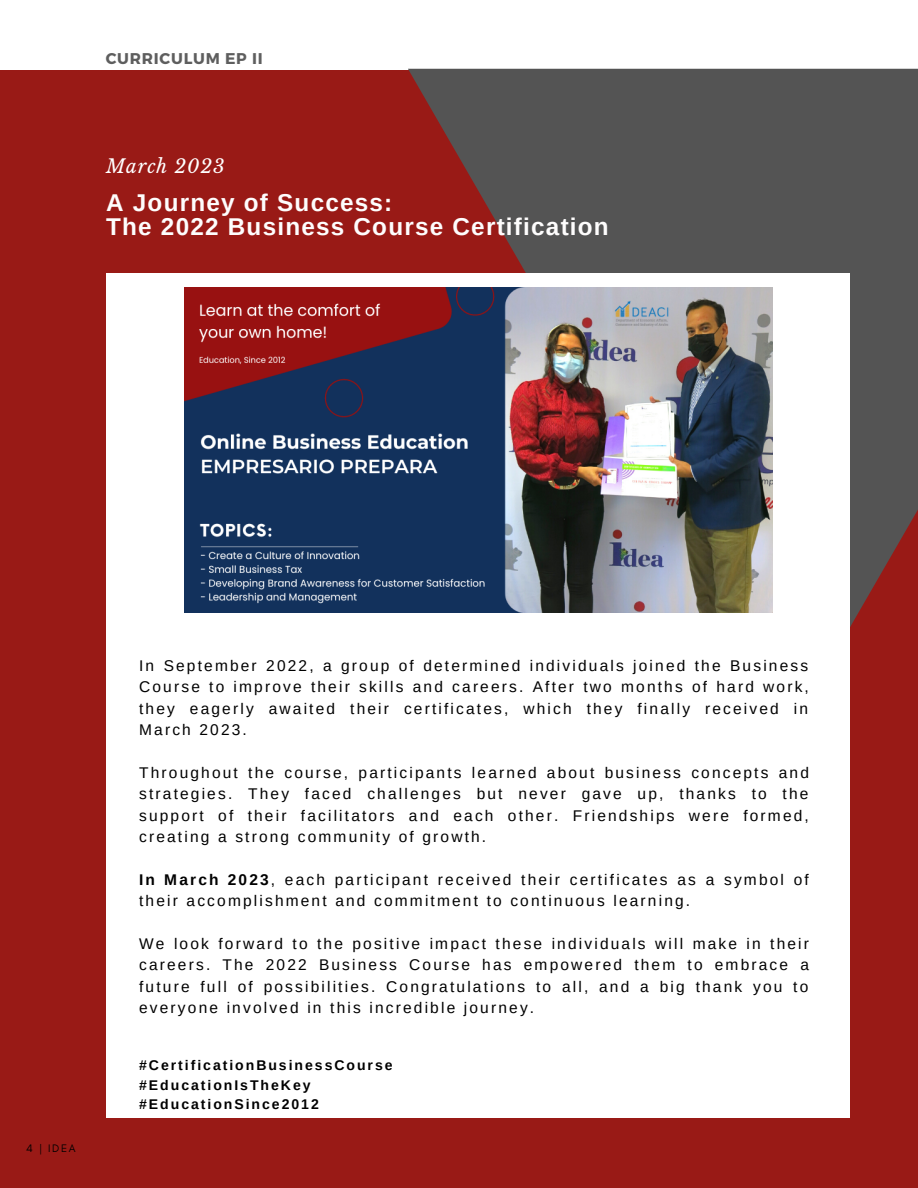
<style>
.page{position:relative;width:918px;height:1188px;background:#991a16}
.page>*{position:absolute;margin:0;border:0;box-sizing:border-box;transform-origin:0 0}
.t1{font:700 24.3px "Arimo";letter-spacing:.05em;color:#fefdfd}
.t2{font:italic 18.75px "Libre Baskerville";letter-spacing:.05em;color:#fff}
.t3{font:700 15.6px "Montserrat";letter-spacing:.05em;color:#5e5e5e}
.t4{font:15.45px/21.3px "Arimo";letter-spacing:.14em;color:#000;text-align:justify}
.t5{font:700 14.1px "Arimo";letter-spacing:.14em;color:#000}
.t6{font:11.1px "Glacial Indifference";color:#000}
.s1{font-weight:700}
</style>
<div class="page">
<div style="left:0;top:0;width:918px;height:70px;background:#fff"></div>
<svg style="left:408px;top:69px;width:510px;height:662px;fill:#545454"></svg>
<div style="left:107px;top:273px;width:742px;height:845px;background:#fff"></div>
<img style="left:184px;top:288px;width:588px;height:325px">
<p class="t3" style="left:106px;top:48px;width:158px">CURRICULUM EP II</p>
<p class="t2" style="left:106px;top:154px;width:120px">March 2023</p>
<p class="t1" style="left:106px;top:189px;width:288px">A Journey of Success:</p>
<p class="t1" style="left:106px;top:213px;width:504px">The 2022 Business Course Certification</p>
<p class="t6" style="left:26px;top:1141px;width:51px">4 | IDEA</p>
<p class="t4" style="left:139px;top:655px;width:671px">In September 2022, a group of determined individuals joined the Business Course to improve their skills and careers. After two months of hard work, they eagerly awaited their certificates, which they finally received in March 2023.</p>
<p class="t4" style="left:139px;top:762px;width:671px">Throughout the course, participants learned about business concepts and strategies. They faced challenges but never gave up, thanks to the support of their facilitators and each other. Friendships were formed, creating a strong community of growth.</p>
<p class="t4" style="left:139px;top:869px;width:671px"><span class="s1">In March 2023</span>, each participant received their certificates as a symbol of their accomplishment and commitment to continuous learning.</p>
<p class="t4" style="left:139px;top:933px;width:671px">We look forward to the positive impact these individuals will make in their careers. The 2022 Business Course has empowered them to embrace a future full of possibilities. Congratulations to all, and a big thank you to everyone involved in this incredible journey.</p>
<p class="t5" style="left:139px;top:1058px;width:255px">#CertificationBusinessCourse</p>
<p class="t5" style="left:139px;top:1077px;width:173px">#EducationIsTheKey</p>
<p class="t5" style="left:139px;top:1096px;width:181px">#EducationSince2012</p>
</div>
